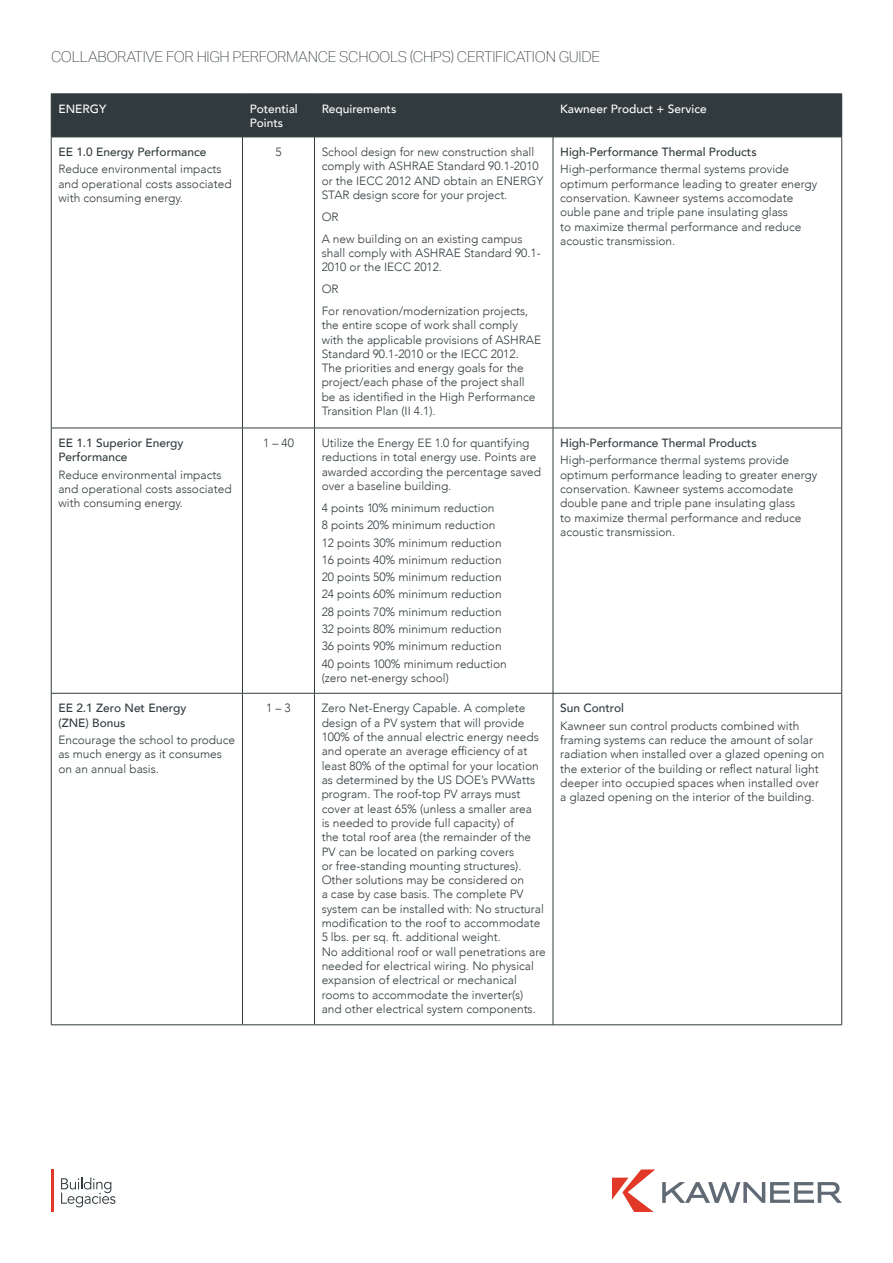
<style>
.page{position:relative;width:893px;height:1263px;background:#fff}
.page>*{position:absolute;margin:0;border:0;box-sizing:border-box;transform-origin:0 0}
.t1{font:100 15px "Aktiv Grotesk";letter-spacing:-.02em;color:#313b3e}
.t2{font:300 12px/14.2px "Avenir";color:#313b3e}
.t3{font:500 12px/14.2px "Avenir";color:#313b3e}
.t4{font:500 12px/14.2px "Avenir";color:#fff}
</style>
<div class="page">
<svg style="left:61px;top:1177px;width:54px;height:30px"></svg>
<hr style="left:51px;top:1169px;width:3px;height:43px;background:#e23828">
<svg style="left:612px;top:1169px;width:43px;height:43px"></svg>
<svg style="left:662px;top:1182px;width:180px;height:21px"></svg>
<div style="left:52px;top:95px;width:789px;height:42px;background:#313b3e"></div>
<hr style="left:51px;top:94px;width:1px;height:43px;background:#313b3e">
<hr style="left:51px;top:94px;width:191px;height:1px;background:#313b3e">
<hr style="left:242px;top:94px;width:72px;height:1px;background:#313b3e">
<hr style="left:314px;top:94px;width:239px;height:1px;background:#313b3e">
<hr style="left:553px;top:94px;width:289px;height:1px;background:#313b3e">
<hr style="left:242px;top:94px;width:1px;height:43px;background:#313b3e">
<hr style="left:314px;top:94px;width:1px;height:43px;background:#313b3e">
<hr style="left:553px;top:94px;width:1px;height:43px;background:#313b3e">
<hr style="left:841px;top:94px;width:1px;height:43px;background:#313b3e">
<hr style="left:51px;top:137px;width:1px;height:291px;background:#313b3e">
<hr style="left:51px;top:428px;width:1px;height:265px;background:#313b3e">
<hr style="left:51px;top:693px;width:1px;height:331px;background:#313b3e">
<hr style="left:51px;top:137px;width:191px;height:1px;background:#313b3e">
<hr style="left:242px;top:137px;width:72px;height:1px;background:#313b3e">
<hr style="left:314px;top:137px;width:239px;height:1px;background:#313b3e">
<hr style="left:553px;top:137px;width:289px;height:1px;background:#313b3e">
<hr style="left:242px;top:137px;width:1px;height:291px;background:#313b3e">
<hr style="left:314px;top:137px;width:1px;height:291px;background:#313b3e">
<hr style="left:553px;top:137px;width:1px;height:291px;background:#313b3e">
<hr style="left:841px;top:137px;width:1px;height:291px;background:#313b3e">
<hr style="left:242px;top:428px;width:1px;height:265px;background:#313b3e">
<hr style="left:314px;top:428px;width:1px;height:265px;background:#313b3e">
<hr style="left:553px;top:428px;width:1px;height:265px;background:#313b3e">
<hr style="left:841px;top:428px;width:1px;height:265px;background:#313b3e">
<hr style="left:242px;top:693px;width:1px;height:331px;background:#313b3e">
<hr style="left:314px;top:693px;width:1px;height:331px;background:#313b3e">
<hr style="left:553px;top:693px;width:1px;height:331px;background:#313b3e">
<hr style="left:841px;top:693px;width:1px;height:331px;background:#313b3e">
<hr style="left:51px;top:428px;width:191px;height:1px;background:#313b3e">
<hr style="left:242px;top:428px;width:72px;height:1px;background:#313b3e">
<hr style="left:314px;top:428px;width:239px;height:1px;background:#313b3e">
<hr style="left:553px;top:428px;width:289px;height:1px;background:#313b3e">
<hr style="left:51px;top:693px;width:191px;height:1px;background:#313b3e">
<hr style="left:242px;top:693px;width:72px;height:1px;background:#313b3e">
<hr style="left:314px;top:693px;width:239px;height:1px;background:#313b3e">
<hr style="left:553px;top:693px;width:289px;height:1px;background:#313b3e">
<hr style="left:51px;top:1024px;width:191px;height:1px;background:#313b3e">
<hr style="left:242px;top:1024px;width:72px;height:1px;background:#313b3e">
<hr style="left:314px;top:1024px;width:239px;height:1px;background:#313b3e">
<hr style="left:553px;top:1024px;width:289px;height:1px;background:#313b3e">
<p class="t1" style="left:51px;top:48px;width:551px">COLLABORATIVE FOR HIGH PERFORMANCE SCHOOLS (CHPS) CERTIFICATION GUIDE</p>
<p class="t4" style="left:58px;top:101px;width:49px">ENERGY</p>
<p class="t4" style="left:250px;top:101px;width:50px">Potential<br>Points</p>
<p class="t4" style="left:322px;top:101px;width:76px">Requirements</p>
<p class="t4" style="left:560px;top:101px;width:148px">Kawneer Product + Service</p>
<p class="t3" style="left:58px;top:144px;width:150px">EE 1.0 Energy Performance</p>
<p class="t2" style="left:58px;top:162px;width:175px">Reduce environmental impacts and operational costs associated with consuming energy.</p>
<p class="t2" style="left:275px;top:145px;width:8px">5</p>
<p class="t2" style="left:322px;top:145px;width:223px">School design for new construction shall comply with ASHRAE Standard 90.1-2010 or the IECC 2012 AND obtain an ENERGY STAR design score for your project.</p>
<p class="t2" style="left:322px;top:206px;width:202px;line-height:21.8px">OR<br>A new building on an existing campus</p>
<p class="t2" style="left:322px;top:246px;width:221px">shall comply with ASHRAE Standard 90.1-<br>2010 or the IECC 2012.</p>
<p class="t2" style="left:322px;top:278px;width:208px;line-height:21.8px">OR<br>For renovation/modernization projects,</p>
<p class="t2" style="left:322px;top:318px;width:221px">the entire scope of work shall comply with the applicable provisions of ASHRAE Standard 90.1-2010 or the IECC 2012.<br>The priorities and energy goals for the project/each phase of the project shall be as identified in the High Performance Transition Plan (II 4.1).</p>
<p class="t3" style="left:560px;top:144px;width:198px">High-Performance Thermal Products</p>
<p class="t2" style="left:560px;top:162px;width:259px">High-performance thermal systems provide optimum performance leading to greater energy conservation. Kawneer systems accomodate ouble pane and triple pane insulating glass<br>to maximize thermal performance and reduce acoustic transmission.</p>
<p class="t3" style="left:58px;top:435px;width:127px">EE 1.1 Superior Energy<br>Performance</p>
<p class="t2" style="left:58px;top:467px;width:175px">Reduce environmental impacts and operational costs associated with consuming energy.</p>
<p class="t3" style="left:58px;top:700px;width:129px">EE 2.1 Zero Net Energy (ZNE) Bonus</p>
<p class="t2" style="left:58px;top:733px;width:178px">Encourage the school to produce as much energy as it consumes on an annual basis.</p>
<p class="t2" style="left:263px;top:436px;width:32px">1 – 40</p>
<p class="t2" style="left:322px;top:436px;width:221px">Utilize the Energy EE 1.0 for quantifying reductions in total energy use. Points are awarded according the percentage saved over a baseline building.</p>
<p class="t2" style="left:322px;top:499px;width:187px;line-height:17.2px">4 points 10% minimum reduction<br>8 points 20% minimum reduction<br>12 points 30% minimum reduction<br>16 points 40% minimum reduction<br>20 points 50% minimum reduction<br>24 points 60% minimum reduction<br>28 points 70% minimum reduction<br>32 points 80% minimum reduction<br>36 points 90% minimum reduction<br>40 points 100% minimum reduction</p>
<p class="t2" style="left:322px;top:671px;width:129px">(zero net-energy school)</p>
<p class="t3" style="left:560px;top:435px;width:198px">High-Performance Thermal Products</p>
<p class="t2" style="left:560px;top:453px;width:259px">High-performance thermal systems provide optimum performance leading to greater energy conservation. Kawneer systems accomodate double pane and triple pane insulating glass<br>to maximize thermal performance and reduce acoustic transmission.</p>
<p class="t2" style="left:266px;top:701px;width:26px">1 – 3</p>
<p class="t2" style="left:322px;top:701px;width:226px">Zero Net-Energy Capable. A complete design of a PV system that will provide 100% of the annual electric energy needs and operate an average efficiency of at least 80% of the optimal for your location as determined by the US DOE’s PVWatts program. The roof-top PV arrays must cover at least 65% (unless a smaller area<br>is needed to provide full capacity) of<br>the total roof area (the remainder of the PV can be located on parking covers<br>or free-standing mounting structures).<br>Other solutions may be considered on<br>a case by case basis. The complete PV system can be installed with: No structural modification to the roof to accommodate 5 lbs. per sq. ft. additional weight.<br>No additional roof or wall penetrations are needed for electrical wiring. No physical expansion of electrical or mechanical rooms to accommodate the inverter(s) and other electrical system components.</p>
<p class="t3" style="left:560px;top:700px;width:65px">Sun Control</p>
<p class="t2" style="left:560px;top:718px;width:266px">Kawneer sun control products combined with framing systems can reduce the amount of solar radiation when installed over a glazed opening on the exterior of the building or reflect natural light deeper into occupied spaces when installed over a glazed opening on the interior of the building.</p>
</div>
